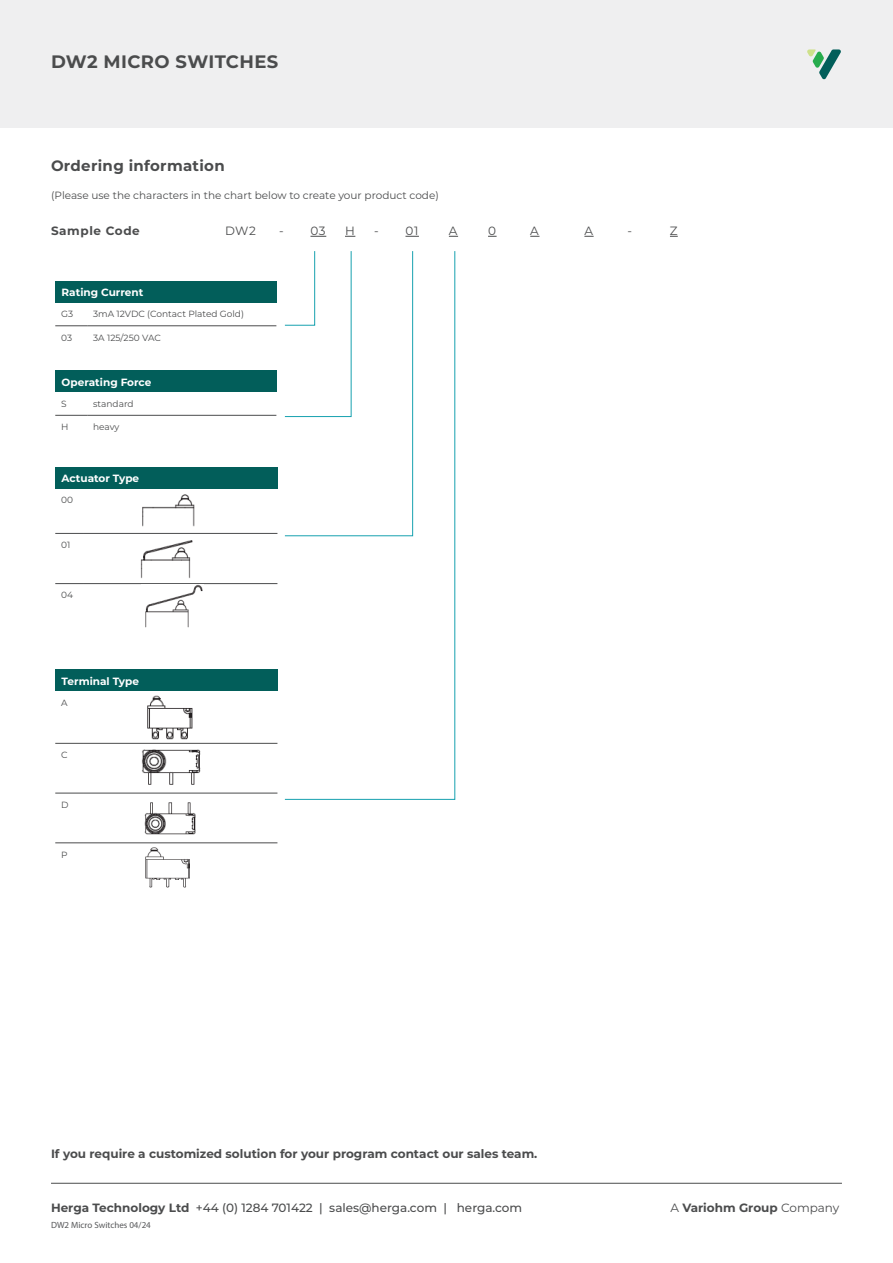
<style>
.page{position:relative;width:893px;height:1263px;background:#fff}
.page>*{position:absolute;margin:0;border:0;box-sizing:border-box;transform-origin:0 0}
.t1{font:700 18px "Montserrat";letter-spacing:.02em;color:#4b4c4d}
.body_copy{font:700 15px "Montserrat";letter-spacing:.02em;color:#4b4c4d}
.body_copy-2{font:700 12px "Montserrat";color:#4b4c4d}
.t2{font:500 12px "Montserrat";color:#4b4c4d}
.t3{font:12px "Montserrat";letter-spacing:.045em;color:#4b4c4d}
.body_copy-3{font:700 12px "Montserrat";letter-spacing:.05em;color:#4b4c4d}
.body_copy-4{font:10.5px "Montserrat";color:#4b4c4d}
.body_copy-5{font:700 10.5px "Montserrat";color:#fff}
.body_copy-6{font:9px "Montserrat";color:#4b4c4d}
.t4{font:9px "Myriad Pro";color:#57585a}
.s1{font-weight:700}
.s2{font-weight:400}
</style>
<div class="page">
<div style="left:0;top:0;width:893px;height:128px;background:#efeff0"></div>
<svg style="left:807px;top:49px;width:34px;height:31px"></svg>
<hr style="left:51px;top:1183px;width:791px;height:1px;background:#4b4c4d">
<svg style="left:285px;top:251px;width:170px;height:549px"></svg>
<svg style="left:310px;top:236px;width:16px;height:1px"></svg>
<svg style="left:405px;top:236px;width:14px;height:1px"></svg>
<svg style="left:285px;top:251px;width:128px;height:285px"></svg>
<div style="left:55px;top:281px;width:221px;height:21px;background:#025e5a"></div>
<hr style="left:55px;top:325px;width:32px;height:1px;background:#4b4c4d">
<hr style="left:87px;top:325px;width:189px;height:1px;background:#4b4c4d">
<div style="left:55px;top:467px;width:222px;height:21px;background:#025e5a"></div>
<svg style="left:55px;top:533px;width:29px;height:1px"></svg>
<hr style="left:84px;top:533px;width:193px;height:1px;background:#4b4c4d">
<svg style="left:55px;top:583px;width:29px;height:1px"></svg>
<hr style="left:84px;top:583px;width:193px;height:1px;background:#4b4c4d">
<img style="left:142px;top:494px;width:53px;height:33px">
<img style="left:140px;top:540px;width:53px;height:38px">
<img style="left:145px;top:585px;width:58px;height:42px">
<div style="left:55px;top:371px;width:221px;height:21px;background:#025e5a"></div>
<hr style="left:55px;top:415px;width:32px;height:1px;background:#4b4c4d">
<hr style="left:87px;top:415px;width:189px;height:1px;background:#4b4c4d">
<div style="left:55px;top:669px;width:222px;height:22px;background:#025e5a"></div>
<svg style="left:55px;top:743px;width:29px;height:1px"></svg>
<hr style="left:84px;top:743px;width:193px;height:1px;background:#4b4c4d">
<svg style="left:55px;top:793px;width:29px;height:1px"></svg>
<hr style="left:84px;top:793px;width:193px;height:1px;background:#4b4c4d">
<svg style="left:55px;top:842px;width:29px;height:1px"></svg>
<hr style="left:84px;top:842px;width:193px;height:1px;background:#4b4c4d">
<img style="left:147px;top:695px;width:46px;height:45px">
<img style="left:142px;top:749px;width:59px;height:35px">
<img style="left:144px;top:802px;width:52px;height:33px">
<img style="left:145px;top:847px;width:45px;height:41px">
<h1 class="t1" style="left:51px;top:49px;width:229px">DW2 MICRO SWITCHES</h1>
<p class="body_copy" style="left:51px;top:155px;width:175px">Ordering information</p>
<p class="body_copy-4" style="left:51px;top:188px;width:389px">(Please use the characters in the chart below to create your product code)</p>
<p class="body_copy-3" style="left:51px;top:222px;width:90px">Sample Code</p>
<p class="t3" style="left:225px;top:223px;width:33px">DW2</p>
<p class="t3" style="left:279px;top:223px;width:48px">- 03</p>
<p class="t3" style="left:345px;top:223px;width:11px">H</p>
<p class="t3" style="left:374px;top:223px;width:46px">- 01</p>
<p class="t3" style="left:449px;top:223px;width:10px">A</p>
<p class="t3" style="left:488px;top:223px;width:9px">0</p>
<p class="t3" style="left:530px;top:223px;width:10px">A</p>
<p class="t3" style="left:584px;top:223px;width:10px">A</p>
<p class="t3" style="left:627px;top:223px;width:6px">-</p>
<p class="t3" style="left:670px;top:223px;width:9px">Z</p>
<p class="body_copy-5" style="left:62px;top:285px;width:83px">Rating Current</p>
<p class="body_copy-6" style="left:61px;top:308px;width:14px">G3</p>
<p class="body_copy-6" style="left:93px;top:308px;width:152px">3mA 12VDC (Contact Plated Gold)</p>
<p class="body_copy-6" style="left:61px;top:331px;width:12px">03</p>
<p class="body_copy-6" style="left:93px;top:331px;width:69px">3A 125/250 VAC</p>
<p class="body_copy-5" style="left:62px;top:375px;width:91px">Operating Force</p>
<p class="body_copy-6" style="left:61px;top:397px;width:7px">S</p>
<p class="body_copy-6" style="left:93px;top:397px;width:42px">standard</p>
<p class="body_copy-6" style="left:61px;top:421px;width:9px">H</p>
<p class="body_copy-6" style="left:93px;top:421px;width:28px">heavy</p>
<p class="body_copy-5" style="left:62px;top:471px;width:79px">Actuator Type</p>
<p class="body_copy-6" style="left:61px;top:494px;width:13px">00</p>
<p class="body_copy-6" style="left:61px;top:539px;width:11px">01</p>
<p class="body_copy-6" style="left:61px;top:589px;width:13px">04</p>
<p class="body_copy-5" style="left:62px;top:673px;width:79px">Terminal Type</p>
<p class="body_copy-6" style="left:61px;top:696px;width:8px">A</p>
<p class="body_copy-6" style="left:61px;top:749px;width:8px">C</p>
<p class="body_copy-6" style="left:61px;top:798px;width:9px">D</p>
<p class="body_copy-6" style="left:61px;top:848px;width:8px">P</p>
<p class="body_copy-2" style="left:51px;top:1145px;width:488px">If you require a customized solution for your program contact our sales team.</p>
<p class="t2" style="left:51px;top:1200px;width:473px"><span class="s1">Herga Technology Ltd</span> +44 (0) 1284 701422 | sales@herga.com | herga.com</p>
<p class="body_copy-2" style="left:670px;top:1199px;width:170px"><span class="s2">A</span> Variohm Group <span class="s2">Company</span></p>
<p class="t4" style="left:51px;top:1220px;width:101px">DW2 Micro Switches 04/24</p>
</div>
